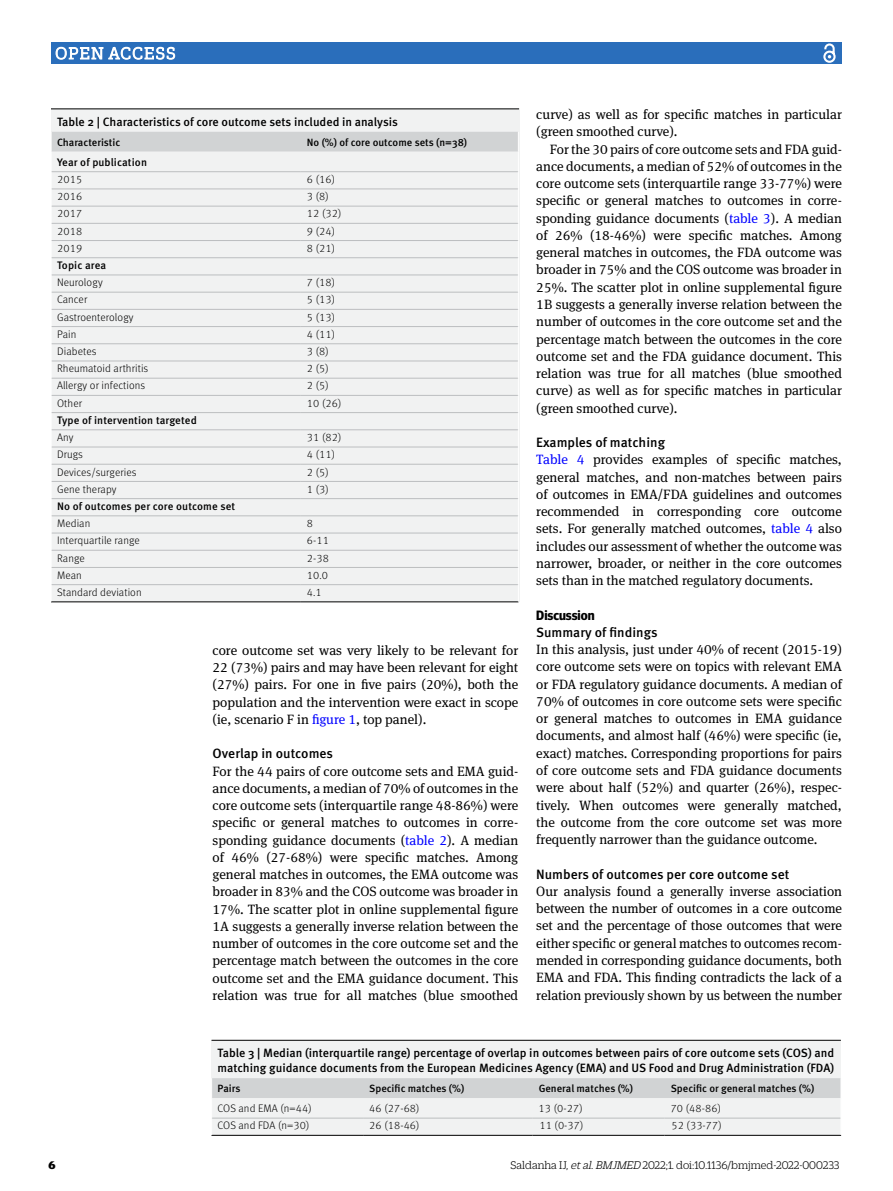
<style>
.page{position:relative;width:893px;height:1191px;background:#fff}
.page>*{position:absolute;margin:0;border:0;box-sizing:border-box;transform-origin:0 0}
.t1{font:13.5px/17.2px "Meta Serif Pro";color:#000;text-align:justify}
.t2{font:500 13.5px "Meta Pro";color:#000}
.t3{font:700 13.5px "Meta Headline OT";color:#000}
.t4{font:500 12px/15px "Meta Pro";color:#000}
.t5{font:300 12px "Duplicate Slab";letter-spacing:-.005em;color:#000}
.t6{font:900 12px "Duplicate Slab";color:#000}
.t7{font:300 10.8px "Meta Pro";letter-spacing:.01em;color:#000}
.t8{font:500 10.8px "Meta Pro";letter-spacing:.01em;color:#000}
.t9{font:500 10.5px "Meta Pro";color:#000}
.s1{color:#00f}
.s2{font-style:italic}
</style>
<div class="page">
<div style="left:51px;top:43px;width:791px;height:21px;background:#2a6ebb"></div>
<svg style="left:55px;top:46px;width:120px;height:14px"></svg>
<svg style="left:822px;top:42px;width:15px;height:21px"></svg>
<div style="left:51px;top:108px;width:468px;height:494px;background:#f1f2f2"></div>
<hr style="left:51px;top:108px;width:468px;height:1px;background:#000">
<hr style="left:51px;top:601px;width:250px;height:1px;background:#000">
<hr style="left:301px;top:601px;width:217px;height:1px;background:#000">
<svg style="left:51px;top:132px;width:468px;height:469px"></svg>
<div style="left:212px;top:1039px;width:629px;height:96px;background:#f1f2f2"></div>
<hr style="left:212px;top:1040px;width:629px;height:1px;background:#000">
<hr style="left:212px;top:1135px;width:151px;height:1px;background:#000">
<hr style="left:363px;top:1135px;width:170px;height:1px;background:#000">
<hr style="left:533px;top:1135px;width:132px;height:1px;background:#000">
<hr style="left:665px;top:1135px;width:176px;height:1px;background:#000">
<svg style="left:212px;top:1078px;width:629px;height:57px"></svg>
<p class="t4" style="left:57px;top:113px;width:342px">Table 2 | Characteristics of core outcome sets included in analysis</p>
<p class="t9" style="left:57px;top:134px;width:65px">Characteristic</p>
<p class="t9" style="left:307px;top:134px;width:162px">N o (%) of core outcome sets (n=38)</p>
<p class="t8" style="left:57px;top:154px;width:91px">Year of publication</p>
<p class="t7" style="left:57px;top:171px;width:27px">2015</p>
<p class="t7" style="left:307px;top:171px;width:30px">6 (16)</p>
<p class="t7" style="left:57px;top:189px;width:27px">2016</p>
<p class="t7" style="left:307px;top:189px;width:23px">3 (8)</p>
<p class="t7" style="left:57px;top:206px;width:27px">2017</p>
<p class="t7" style="left:307px;top:206px;width:36px">12 (32)</p>
<p class="t7" style="left:57px;top:223px;width:27px">2018</p>
<p class="t7" style="left:307px;top:223px;width:30px">9 (24)</p>
<p class="t7" style="left:57px;top:240px;width:27px">2019</p>
<p class="t7" style="left:307px;top:240px;width:30px">8 (21)</p>
<p class="t8" style="left:57px;top:257px;width:50px">Topic area</p>
<p class="t7" style="left:57px;top:275px;width:47px">Neurology</p>
<p class="t7" style="left:307px;top:275px;width:30px">7 (18)</p>
<p class="t7" style="left:57px;top:292px;width:32px">Cancer</p>
<p class="t7" style="left:307px;top:292px;width:30px">5 (13)</p>
<p class="t7" style="left:57px;top:309px;width:78px">Gastroenterology</p>
<p class="t7" style="left:307px;top:309px;width:30px">5 (13)</p>
<p class="t7" style="left:57px;top:326px;width:21px">Pain</p>
<p class="t7" style="left:307px;top:326px;width:30px">4 (11)</p>
<p class="t7" style="left:57px;top:343px;width:41px">Diabetes</p>
<p class="t7" style="left:307px;top:343px;width:23px">3 (8)</p>
<p class="t7" style="left:57px;top:361px;width:93px">Rheumatoid arthritis</p>
<p class="t7" style="left:307px;top:361px;width:23px">2 (5)</p>
<p class="t7" style="left:57px;top:378px;width:90px">Allergy or infections</p>
<p class="t7" style="left:307px;top:378px;width:23px">2 (5)</p>
<p class="t7" style="left:57px;top:395px;width:26px">Other</p>
<p class="t7" style="left:307px;top:395px;width:36px">10 (26)</p>
<p class="t8" style="left:57px;top:412px;width:141px">Type of intervention targeted</p>
<p class="t7" style="left:57px;top:429px;width:18px">Any</p>
<p class="t7" style="left:307px;top:429px;width:36px">31 (82)</p>
<p class="t7" style="left:57px;top:447px;width:27px">Drugs</p>
<p class="t7" style="left:307px;top:447px;width:30px">4 (11)</p>
<p class="t7" style="left:57px;top:464px;width:81px">Devices/surgeries</p>
<p class="t7" style="left:307px;top:464px;width:23px">2 (5)</p>
<p class="t7" style="left:57px;top:481px;width:61px">Gene therapy</p>
<p class="t7" style="left:307px;top:481px;width:23px">1 (3)</p>
<p class="t8" style="left:57px;top:498px;width:180px">N o of outcomes per core outcome set</p>
<p class="t7" style="left:57px;top:515px;width:35px">Median</p>
<p class="t7" style="left:307px;top:515px;width:8px">8</p>
<p class="t7" style="left:57px;top:533px;width:84px">Interquartile range</p>
<p class="t7" style="left:307px;top:533px;width:24px">6-11</p>
<p class="t7" style="left:57px;top:550px;width:29px">Range</p>
<p class="t7" style="left:307px;top:550px;width:24px">2-38</p>
<p class="t7" style="left:57px;top:567px;width:26px">Mean</p>
<p class="t7" style="left:307px;top:567px;width:23px">10.0</p>
<p class="t7" style="left:57px;top:584px;width:86px">Standard deviation</p>
<p class="t7" style="left:307px;top:584px;width:17px">4.1</p>
<p class="t1" style="left:213px;top:641px;width:307px">core outcome set was very likely to be relevant for 22 (73%) pairs and may have been relevant for eight (27%) pairs. For one in five pairs (20%), both the population and the intervention were exact in scope (ie, scenario F in <span class="s1">figure 1</span>, top panel).</p>
<p class="t2" style="left:213px;top:743px;width:122px">Overlap in outcomes</p>
<p class="t1" style="left:213px;top:761px;width:307px">For the 44 pairs of core outcome sets and EMA guid&shy;ance documents, a median of 70% of outcomes in the core outcome sets (interquartile range 48-86%) were <span class="s2">s</span>pecific or general matches to outcomes in corre&shy;sponding guidance documents (<span class="s1">table 2</span>). A median of 46% (27-68%) were specific matches. Among general matches in outcomes, the EMA outcome was broader in 83% and the COS outcome was broader in 17%. The scatter plot in online supplemental figure 1A suggests a generally inverse relation between the number of outcomes in the core outcome set and the percentage match between the outcomes in the core outcome set and the EMA guidance document. This relation was true for all matches (blue smoothed</p>
<p class="t1" style="left:536px;top:105px;width:307px">curve) as well as for specific matches in particular (green smoothed curve).</p>
<p class="t1" style="left:536px;top:140px;width:307px;text-indent:14px">For the 30 pairs of core outcome sets and FDA guid&shy;ance documents, a median of 52% of outcomes in the core outcome sets (interquartile range 33-77%) were specific or general matches to outcomes in corre&shy;sponding guidance documents (<span class="s1">table 3</span>). A median of 26% (18-46%) were specific matches. Among general matches in outcomes, the FDA outcome was broader in 75% and the COS outcome was broader in 25%. The scatter plot in online supplemental figure 1B suggests a generally inverse relation between the number of outcomes in the core outcome set and the percentage match between the outcomes in the core outcome set and the FDA guidance document. This relation was true for all matches (blue smoothed curve) as well as for specific matches in particular (green smoothed curve).</p>
<p class="t2" style="left:536px;top:432px;width:130px">Examples of matching</p>
<p class="t1" style="left:536px;top:450px;width:307px"><span class="s1">Table 4</span> provides examples of specific matches, general matches, and non-matches between pairs of outcomes in EMA/FDA guidelines and outcomes recommended in corresponding core outcome sets. For generally matched outcomes, <span class="s1">table 4</span> also includes our assessment of whether the outcome was narrower, broader, or neither in the core outcomes sets than in the matched regulatory documents.</p>
<p class="t3" style="left:536px;top:607px;width:60px">Discussion</p>
<p class="t2" style="left:536px;top:622px;width:123px">Summary of findings</p>
<p class="t1" style="left:536px;top:640px;width:307px">In this analysis, just under 40% of recent (2015-19) core outcome sets were on topics with relevant EMA or FDA regulatory guidance documents. A median of 70% of outcomes in core outcome sets were specific or general matches to outcomes in EMA guidance documents, and almost half (46%) were specific (ie, exact) matches. Corresponding proportions for pairs of core outcome sets and FDA guidance documents were about half (52%) and quarter (26%), respec&shy;tively. When outcomes were generally matched, the outcome from the core outcome set was more frequently narrower than the guidance outcome.</p>
<p class="t2" style="left:536px;top:863px;width:255px">N umbers of outcomes per core outcome set</p>
<p class="t1" style="left:536px;top:881px;width:307px">Our analysis found a generally inverse association between the number of outcomes in a core outcome set and the percentage of those outcomes that were either specific or general matches to outcomes recom&shy;mended in corresponding guidance documents, both EMA and FDA. This finding contradicts the lack of a relation previously shown by us between the number</p>
<p class="t4" style="left:218px;top:1044px;width:618px">Table 3 | Median (interquartile range) percentage of overlap in outcomes between pairs of core outcome sets (COS) and matching guidance documents from the European Medicines Agency (EMA) and US Food and Drug Administration (FDA)</p>
<p class="t9" style="left:218px;top:1080px;width:24px">Pairs</p>
<p class="t9" style="left:369px;top:1080px;width:97px">Specific matches (%)</p>
<p class="t9" style="left:539px;top:1080px;width:96px">General matches (%)</p>
<p class="t9" style="left:671px;top:1080px;width:145px">Specific or general matches (%)</p>
<p class="t7" style="left:218px;top:1100px;width:96px">COS and EMA (n=44)</p>
<p class="t7" style="left:369px;top:1100px;width:52px">46 (27-68)</p>
<p class="t7" style="left:539px;top:1100px;width:46px">13 (0-27)</p>
<p class="t7" style="left:671px;top:1100px;width:52px">70 (48-86)</p>
<p class="t7" style="left:218px;top:1117px;width:93px">COS and FDA (n=30)</p>
<p class="t7" style="left:369px;top:1117px;width:52px">26 (18-46)</p>
<p class="t7" style="left:539px;top:1117px;width:46px">11 (0-37)</p>
<p class="t7" style="left:671px;top:1117px;width:52px">52 (33-77)</p>
<p class="t6" style="left:49px;top:1157px;width:9px">6</p>
<p class="t5" style="left:511px;top:1158px;width:330px">Saldanha IJ, <span class="s2">etal</span>. <span class="s2">BMJMED</span> 2022;1. doi:10.1136/bmjmed-2022-000233</p>
</div>
